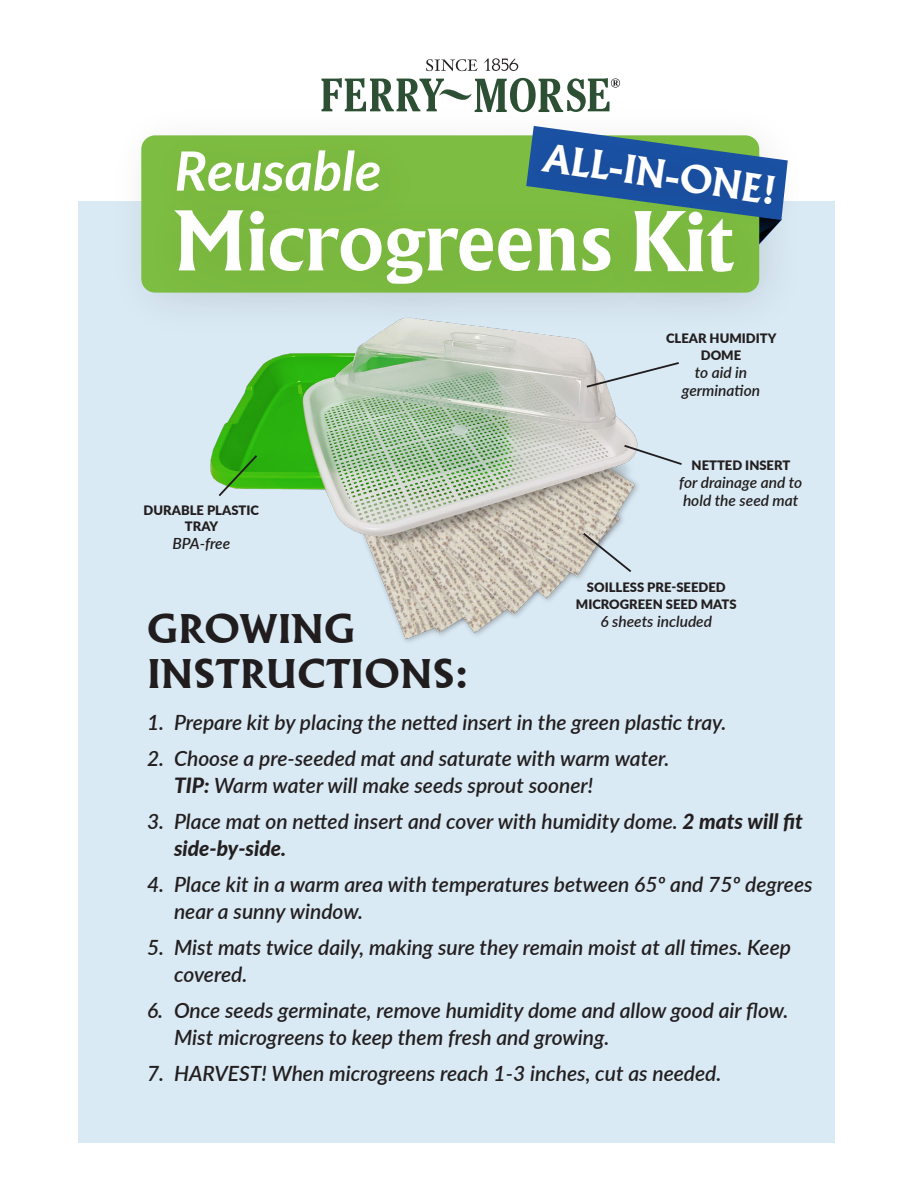
<style>
.page{position:relative;width:918px;height:1188px;background:#fff}
.page>*{position:absolute;margin:0;border:0;box-sizing:border-box;transform-origin:0 0}
.t1{font:700 79.35px "Flareserif 821 BT";letter-spacing:-.005em;color:#fff}
.t2{font:italic 700 54.15px "Lato";color:#fff}
.t3{font:700 38.55px/44.1px "Flareserif 821 BT";color:#211d1e;scale:1.07 1}
.t4{font:700 37.95px "Flareserif 821 BT";color:#fff}
.t5{font:italic 600 21px/27px "Lato";color:#231f20}
.t6{font:italic 600 15.3px/18px "Lato";color:#211d1e;text-align:center}
.t7{font:900 13.05px/16.5px "Lato";color:#231f20;text-align:center}
.s1{font-weight:800}
</style>
<div class="page">
<div style="left:78px;top:201px;width:757px;height:942px;background:#daeaf4"></div>
<svg style="left:426px;top:59px;width:52px;height:12px"></svg>
<svg style="left:484px;top:58px;width:34px;height:13px"></svg>
<svg style="left:321px;top:78px;width:299px;height:9px"></svg>
<img style="left:459px;top:87px;width:159px;height:25px">
<img style="left:142px;top:137px;width:365px;height:168px">
<img style="left:653px;top:257px;width:117px;height:49px">
<img style="left:507px;top:105px;width:281px;height:151px">
<img style="left:141px;top:85px;width:318px;height:198px">
<img style="left:198px;top:247px;width:455px;height:395px">
<svg style="left:585px;top:361px;width:94px;height:28px"></svg>
<svg style="left:622px;top:443px;width:60px;height:23px"></svg>
<svg style="left:581px;top:531px;width:52px;height:43px"></svg>
<svg style="left:217px;top:453px;width:42px;height:45px"></svg>
<h2 class="t2" style="left:175px;top:131px;width:208px">Reusable</h2>
<h3 class="t4" style="left:547px;top:134px;width:236px;rotate:8deg">ALL-IN-ONE!</h3>
<h1 class="t1" style="left:174px;top:192px;width:562px">Microgreens Kit</h1>
<p class="t7" style="left:144px;top:501px;width:117px">DURABLE PLASTIC<br>TRAY</p>
<p class="t6" style="left:172px;top:534px;width:59px">BPA-free</p>
<h3 class="t3" style="left:147px;top:607px;width:303px">GROWING<br>INSTRUCTIONS:</h3>
<p class="t7" style="left:666px;top:330px;width:112px">CLEAR HUMIDITY<br>DOME</p>
<p class="t6" style="left:682px;top:362px;width:80px">to aid in germination</p>
<p class="t7" style="left:692px;top:456px;width:100px">NETTED INSERT</p>
<p class="t6" style="left:679px;top:473px;width:124px;text-align:left">for drainage and to hold the seed mat</p>
<p class="t7" style="left:576px;top:579px;width:162px">SOILLESS PRE-SEEDED<br>MICROGREEN SEED MATS</p>
<p class="t6" style="left:600px;top:612px;width:113px">6 sheets included</p>
<p class="t5" style="left:147px;top:707px;width:581px">1. Prepare kit by placing the netted insert in the green plastic tray.</p>
<p class="t5" style="left:174px;top:743px;width:497px;text-indent:-27px">2. Choose a pre-seeded mat and saturate with warm water.<br><span class="s1">TIP:</span> Warm water will make seeds sprout sooner!</p>
<p class="t5" style="left:174px;top:806px;width:630px;text-indent:-27px">3. Place mat on netted insert and cover with humidity dome. <span class="s1">2 mats will fit side-by-side.</span></p>
<p class="t5" style="left:174px;top:869px;width:640px;text-indent:-27px">4. Place kit in a warm area with temperatures between 65º and 75º degrees near a sunny window.</p>
<p class="t5" style="left:174px;top:932px;width:619px;text-indent:-27px">5. Mist mats twice daily, making sure they remain moist at all times. Keep covered.</p>
<p class="t5" style="left:174px;top:995px;width:616px;text-indent:-27px">6. Once seeds germinate, remove humidity dome and allow good air flow.<br>Mist microgreens to keep them fresh and growing.</p>
<p class="t5" style="left:147px;top:1058px;width:576px">7. HARVEST! When microgreens reach 1-3 inches, cut as needed.</p>
</div>
